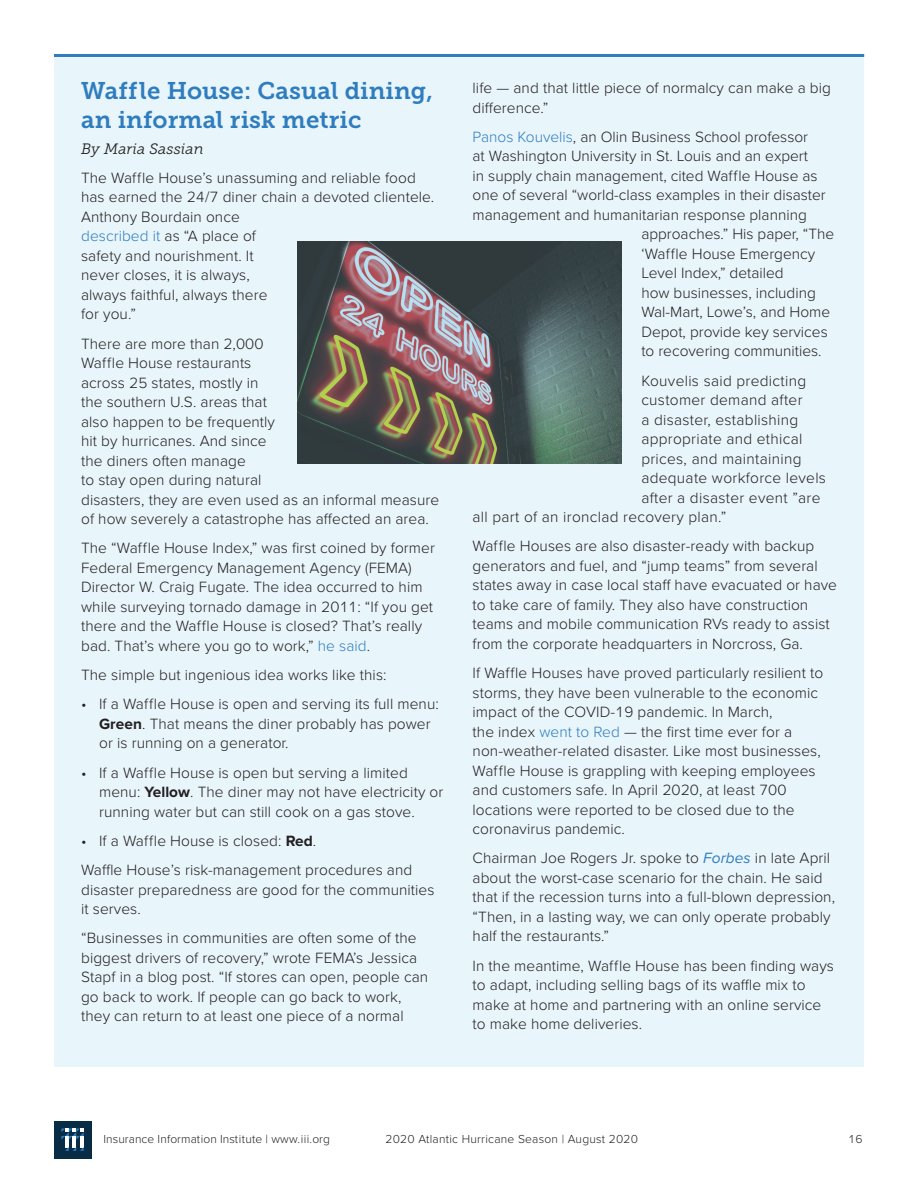
<style>
.page{position:relative;width:918px;height:1188px;background:#fff}
.page>*{position:absolute;margin:0;border:0;box-sizing:border-box;transform-origin:0 0}
.Sidebar_title_Museo{font:24px/28.5px "Museo Slab 700";letter-spacing:.005em;color:#2f7dbe}
.Body_copy_Prox_Nova{font:300 15.45px/19.5px "Proxima Nova";letter-spacing:.005em;color:#231f20}
.Byline_Museo_Slab_10{font:italic 15px "Museo Slab 300";letter-spacing:.01em;color:#231f20}
.t1{font:300 12px "Proxima Nova";letter-spacing:.02em;color:#231f20}
.s1{color:#2f7dbe}
.s2{font-weight:700}
.s3{font-weight:400;font-style:italic;color:#2f7dbe}
</style>
<div class="page">
<div style="left:54px;top:1121px;width:37px;height:37px;background:#082c46"></div>
<svg style="left:61px;top:1129px;width:23px;height:22px"></svg>
<div style="left:54px;top:54px;width:810px;height:1012px;background:#e8f5fb"></div>
<hr style="left:54px;top:54px;width:810px;height:3px;background:#2f7dbe">
<svg style="left:297px;top:242px;width:324px;height:222px;background:#5d5c5a"></svg>
<p class="Sidebar_title_Museo" style="left:81px;top:77px;width:353px">Waffle House: Casual dining, an informal risk metric</p>
<p class="Byline_Museo_Slab_10" style="left:81px;top:140px;width:124px">By Maria Sassian</p>
<p class="Body_copy_Prox_Nova" style="left:81px;top:168px;width:355px">The Waffle House’s unassuming and reliable food has earned the 24/7 diner chain a devoted clientele.<br>Anthony Bourdain once<br><span class="s1">described it</span> as “A place of<br>safety and nourishment. It<br>never closes, it is always,<br>always faithful, always there<br>for you.”</p>
<p class="Body_copy_Prox_Nova" style="left:81px;top:334px;width:360px">There are more than 2,000<br>Waffle House restaurants<br>across 25 states, mostly in<br>the southern U.S. areas that<br>also happen to be frequently<br>hit by hurricanes. And since<br>the diners often manage<br>to stay open during natural<br>disasters, they are even used as an informal measure of how severely a catastrophe has affected an area.</p>
<p class="Body_copy_Prox_Nova" style="left:81px;top:539px;width:355px">The “Waffle House Index,” was first coined by former Federal Emergency Management Agency (FEMA)<br>Director W. Craig Fugate. The idea occurred to him while surveying tornado damage in 2011: “If you get there and the Waffle House is closed? That’s really bad. That’s where you go to work,” <span class="s1">he said</span>.</p>
<p class="Body_copy_Prox_Nova" style="left:81px;top:665px;width:307px">The simple but ingenious idea works like this:</p>
<p class="Body_copy_Prox_Nova" style="left:99px;top:695px;width:341px;text-indent:-18px">• If a Waffle House is open and serving its full menu:<br><span class="s2">Green</span>. That means the diner probably has power or is running on a generator.</p>
<p class="Body_copy_Prox_Nova" style="left:99px;top:763px;width:346px;text-indent:-18px">• If a Waffle House is open but serving a limited menu: <span class="s2">Yellow</span>. The diner may not have electricity or running water but can still cook on a gas stove.</p>
<p class="Body_copy_Prox_Nova" style="left:81px;top:831px;width:237px">• If a Waffle House is closed: <span class="s2">Red</span>.</p>
<p class="Body_copy_Prox_Nova" style="left:81px;top:860px;width:355px">Waffle House’s risk-management procedures and disaster preparedness are good for the communities it serves.</p>
<p class="Body_copy_Prox_Nova" style="left:81px;top:929px;width:349px">“Businesses in communities are often some of the biggest drivers of recovery,” wrote FEMA’s Jessica Stapf in a blog post. “If stores can open, people can go back to work. If people can go back to work, they can return to at least one piece of a normal</p>
<p class="Body_copy_Prox_Nova" style="left:473px;top:78px;width:360px">life — and that little piece of normalcy can make a big difference.”</p>
<p class="Body_copy_Prox_Nova" style="left:473px;top:127px;width:337px"><span class="s1">Panos Kouvelis</span>, an Olin Business School professor</p>
<p class="Body_copy_Prox_Nova" style="left:473px;top:147px;width:337px">at Washington University in St. Louis and an expert</p>
<p class="Body_copy_Prox_Nova" style="left:473px;top:166px;width:347px">in supply chain management, cited Waffle House as</p>
<p class="Body_copy_Prox_Nova" style="left:473px;top:186px;width:355px">one of several “world-class examples in their disaster</p>
<p class="Body_copy_Prox_Nova" style="left:473px;top:205px;width:336px">management and humanitarian response planning</p>
<p class="Body_copy_Prox_Nova" style="left:641px;top:225px;width:194px">approaches.” His paper, “The</p>
<p class="Body_copy_Prox_Nova" style="left:641px;top:244px;width:175px">‘Waffle House Emergency</p>
<p class="Body_copy_Prox_Nova" style="left:641px;top:264px;width:144px">Level Index,” detailed</p>
<p class="Body_copy_Prox_Nova" style="left:641px;top:283px;width:176px">how businesses, including</p>
<p class="Body_copy_Prox_Nova" style="left:641px;top:303px;width:190px">Wal-Mart, Lowe’s, and Home</p>
<p class="Body_copy_Prox_Nova" style="left:641px;top:322px;width:188px">Depot, provide key services</p>
<p class="Body_copy_Prox_Nova" style="left:641px;top:342px;width:182px">to recovering communities.</p>
<p class="Body_copy_Prox_Nova" style="left:641px;top:371px;width:166px">Kouvelis said predicting</p>
<p class="Body_copy_Prox_Nova" style="left:641px;top:390px;width:163px">customer demand after</p>
<p class="Body_copy_Prox_Nova" style="left:641px;top:410px;width:159px">a disaster, establishing</p>
<p class="Body_copy_Prox_Nova" style="left:641px;top:429px;width:162px">appropriate and ethical</p>
<p class="Body_copy_Prox_Nova" style="left:641px;top:449px;width:162px">prices, and maintaining</p>
<p class="Body_copy_Prox_Nova" style="left:641px;top:468px;width:186px">adequate workforce levels</p>
<p class="Body_copy_Prox_Nova" style="left:641px;top:488px;width:181px">after a disaster event ”are</p>
<p class="Body_copy_Prox_Nova" style="left:473px;top:507px;width:255px">all part of an ironclad recovery plan.”</p>
<p class="Body_copy_Prox_Nova" style="left:473px;top:537px;width:366px">Waffle Houses are also disaster-ready with backup generators and fuel, and “jump teams” from several states away in case local staff have evacuated or have to take care of family. They also have construction teams and mobile communication RVs ready to assist from the corporate headquarters in Norcross, Ga.</p>
<p class="Body_copy_Prox_Nova" style="left:473px;top:663px;width:352px">If Waffle Houses have proved particularly resilient to storms, they have been vulnerable to the economic impact of the COVID-19 pandemic. In March,<br>the index <span class="s1">went to Red</span> — the first time ever for a non-weather-related disaster. Like most businesses, Waffle House is grappling with keeping employees and customers safe. In April 2020, at least 700 locations were reported to be closed due to the coronavirus pandemic.</p>
<p class="Body_copy_Prox_Nova" style="left:473px;top:849px;width:364px">Chairman Joe Rogers Jr. spoke to <span class="s3">Forbes</span> in late April about the worst-case scenario for the chain. He said that if the recession turns into a full-blown depression, “Then, in a lasting way, we can only operate probably half the restaurants.”</p>
<p class="Body_copy_Prox_Nova" style="left:473px;top:956px;width:363px">In the meantime, Waffle House has been finding ways to adapt, including selling bags of its waffle mix to make at home and partnering with an online service to make home deliveries.</p>
<p class="t1" style="left:104px;top:1133px;width:228px">Insurance Information Institute | www.iii.org</p>
<p class="t1" style="left:385px;top:1133px;width:254px">2020 Atlantic Hurricane Season | August 2020</p>
<p class="t1" style="left:848px;top:1133px;width:16px">16</p>
</div>
